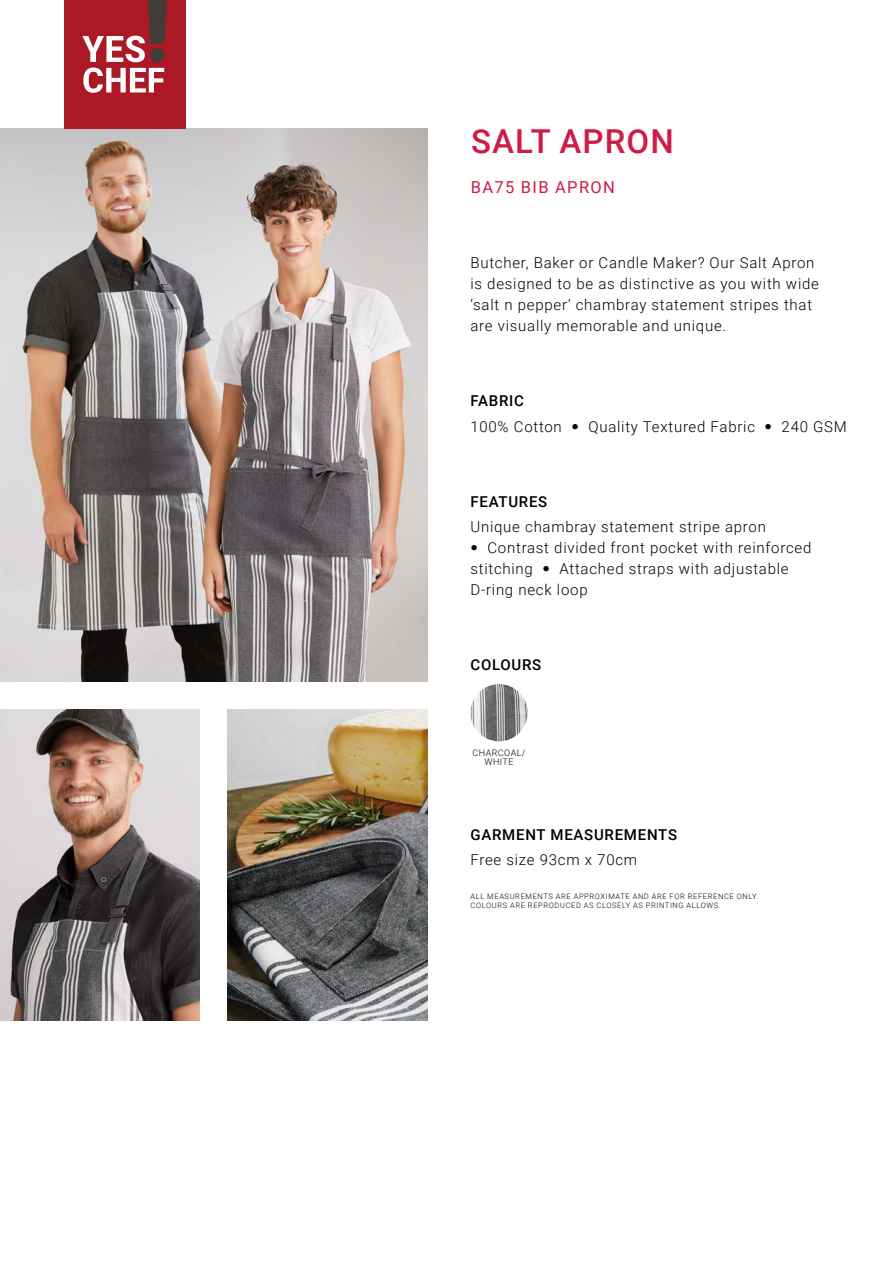
<style>
.page{position:relative;width:893px;height:1263px;background:#fff}
.page>*{position:absolute;margin:0;border:0;box-sizing:border-box;transform-origin:0 0}
.t1{font:500 33px "Roboto";letter-spacing:.035em;color:#cf1b48}
.t2{font:16.5px "Roboto";letter-spacing:.085em;color:#cf1b48}
.t3{font:300 15px/21px "Roboto";letter-spacing:.05em;color:#000}
.t4{font:500 15px "Roboto";letter-spacing:.05em;color:#000}
.t5{font:300 9px/9px "Roboto";letter-spacing:.05em;color:#000;text-align:center}
.t6{font:300 7.5px/9px "Roboto";letter-spacing:.085em;color:#000}
.s1{font-family:"Helvetica Neue";font-weight:100;font-stretch:condensed}
</style>
<div class="page">
<img style="left:0;top:709px;width:200px;height:312px">
<img style="left:228px;top:709px;width:200px;height:312px">
<img style="left:0;top:128px;width:428px;height:554px">
<div style="left:64px;top:0;width:122px;height:128px;background:#aa1925"></div>
<svg style="left:82px;top:0;width:85px;height:93px"></svg>
<img style="left:470px;top:684px;width:58px;height:57px;border-radius:29px">
<h1 class="t1" style="left:471px;top:118px;width:204px">SALT APRON</h1>
<p class="t2" style="left:471px;top:176px;width:146px">BA75 BIB APRON</p>
<p class="t3" style="left:470px;top:252px;width:350px">Butcher, Baker or Candle Maker? Our Salt Apron is designed to be as distinctive as you with wide ‘salt n pepper’ chambray statement stripes that are visually memorable and unique.</p>
<p class="t4" style="left:470px;top:390px;width:55px">FABRIC</p>
<p class="t3" style="left:470px;top:416px;width:378px">100% Cotton <span class="s1">•</span> Quality Textured Fabric <span class="s1">•</span> 240 GSM</p>
<p class="t4" style="left:470px;top:491px;width:78px">FEATURES</p>
<p class="t3" style="left:470px;top:516px;width:297px">Unique chambray statement stripe apron</p>
<p class="t3" style="left:470px;top:537px;width:342px"><span class="s1">•</span> Contrast divided front pocket with reinforced stitching <span class="s1">•</span> Attached straps with adjustable<br>D-ring neck loop</p>
<p class="t4" style="left:470px;top:654px;width:72px">COLOURS</p>
<p class="t5" style="left:473px;top:748px;width:54px">CHARCOAL/<br>WHITE</p>
<p class="t4" style="left:470px;top:824px;width:208px">GARMENT MEASUREMENTS</p>
<p class="t3" style="left:470px;top:849px;width:168px">Free size 93cm x 70cm</p>
<p class="t6" style="left:471px;top:891px;width:289px">ALL MEASUREMENTS ARE APPROXIMATE AND ARE FOR REFERENCE ONLY.<br>COLOURS ARE REPRODUCED AS CLOSELY AS PRINTING ALLOWS.</p>
</div>
